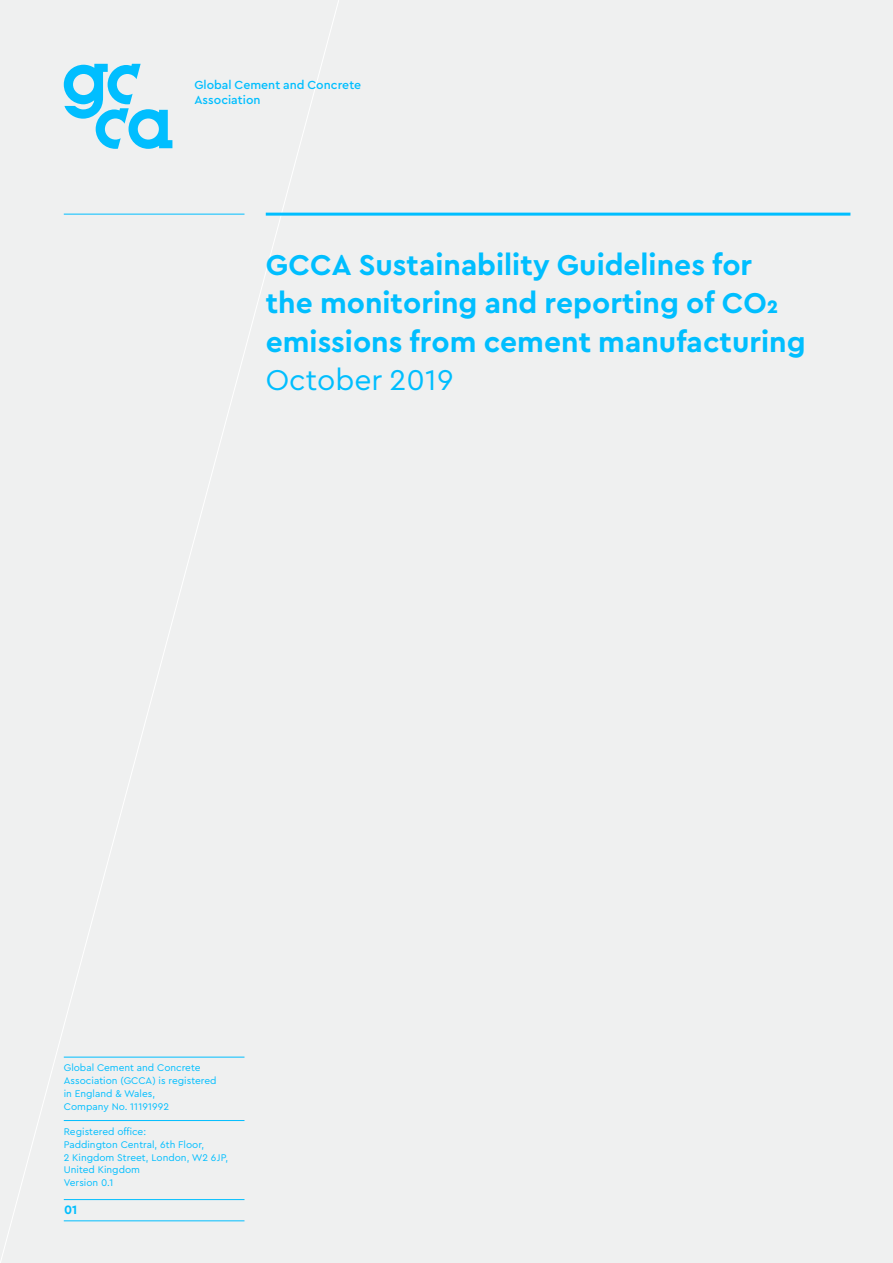
<style>
.page{position:relative;width:893px;height:1263px;background:#eff0f0}
.page>*{position:absolute;margin:0;border:0;box-sizing:border-box;transform-origin:0 0}
.t1{font:700 30px/38.2px "Cera PRO";color:#00beff}
.t2{font:30px "Cera PRO";color:#00beff}
.t3{font:700 12.75px "Cera PRO";color:#00beff}
.t4{font:500 12.3px/15px "Cera PRO";color:#00beff}
.t5{font:10.2px/12.8px "Cera PRO";color:#00beff}
</style>
<div class="page">
<svg style="left:64px;top:64px;width:108px;height:85px"></svg>
<hr style="left:266px;top:213px;width:584px;height:3px;background:#00beff">
<hr style="left:64px;top:214px;width:180px;height:1px;background:#00beff">
<hr style="left:64px;top:1220px;width:180px;height:1px;background:#00beff">
<hr style="left:64px;top:1199px;width:180px;height:1px;background:#00beff">
<hr style="left:64px;top:1120px;width:180px;height:1px;background:#00beff">
<hr style="left:64px;top:1057px;width:180px;height:1px;background:#00beff">
<p class="t4" style="left:194px;top:76px;width:168px">Global Cement and Concrete<br>Association</p>
<h1 class="t1" style="left:266px;top:245px;width:541px">GCCA Sustainability Guidelines for the monitoring and reporting of CO2 emissions from cement manufacturing</h1>
<h1 class="t2" style="left:266px;top:360px;width:189px">October 2019</h1>
<p class="t5" style="left:64px;top:1061px;width:154px">Global Cement and Concrete<br>Association (GCCA) is registered in England &amp; Wales,<br>Company No. 11191992</p>
<p class="t5" style="left:64px;top:1125px;width:166px">Registered office:<br>Paddington Central, 6th Floor,<br>2 Kingdom Street, London, W2 6JP,<br>United Kingdom<br>Version 0.1</p>
<p class="t3" style="left:64px;top:1201px;width:15px">01</p>
</div>
